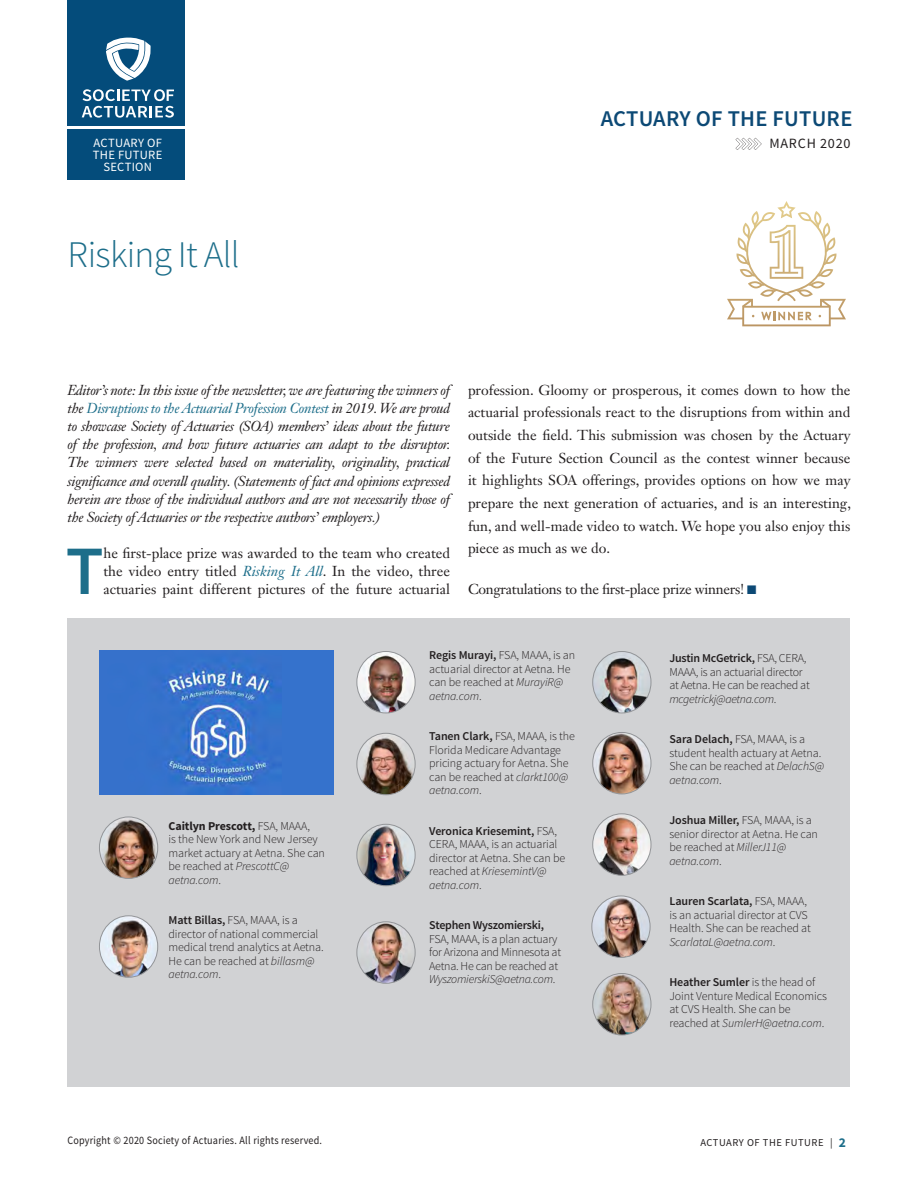
<style>
.page{position:relative;width:918px;height:1188px;background:#fff}
.page>*{position:absolute;margin:0;border:0;box-sizing:border-box;transform-origin:0 0}
.t1{font:600 69.3px "Source Sans Pro";color:#1d6e8a}
.t2{font:300 37.5px "Source Sans Pro";letter-spacing:-.02em;color:#1d6e8a}
.t3{font:600 22.5px "Source Sans Pro";letter-spacing:.01em;color:#0c4975}
.t4{font:14.25px/22.6px "Janson Text LT Std";color:#231f20;text-align:justify}
.t5{font:italic 14.25px/18.1px "Janson Text LT Std";letter-spacing:-.02em;color:#231f20;text-align:justify}
.t6{font:14.25px "Janson Text LT Std";letter-spacing:-.02em;color:#231f20}
.t7{font:14.1px "Source Sans Pro";letter-spacing:.05em;color:#231f20}
.t8{font:12.6px/12px "Source Sans Pro";letter-spacing:.02em;color:#fff;text-align:center}
.t9{font:300 12px/13.5px "Source Sans Pro";letter-spacing:-.01em;color:#231f20}
.t10{font:600 12px "Source Sans Pro";letter-spacing:-.02em;color:#231f20}
.t11{font:11.25px "Source Sans Pro";letter-spacing:.02em;color:#231f20;scale:.9 1}
.t12{font:10.5px "Source Sans Pro";letter-spacing:.05em;color:#231f20}
.s1{color:#1d6e8a}
.s2{font-style:italic;color:#1d6e8a}
.s3{font-family:"Andale Mono";color:#0c4975}
.s4{font-weight:700}
.s5{font-style:italic}
.s6{font-weight:600}
.s7{font-weight:700;font-size:13.5px;color:#1d6e8a}
</style>
<div class="page">
<svg style="left:736px;top:138px;width:26px;height:12px"></svg>
<div style="left:68px;top:618px;width:782px;height:469px;background:#d1d2d4"></div>
<img style="left:99px;top:818px;width:59px;height:60px">
<div style="left:99px;top:816px;width:59px;height:63px;border:1px solid #939598;border-radius:50%"></div>
<img style="left:358px;top:923px;width:56px;height:59px">
<div style="left:356px;top:921px;width:60px;height:63px;border:1px solid #939598;border-radius:50%"></div>
<img style="left:594px;top:651px;width:57px;height:62px">
<div style="left:592px;top:651px;width:59px;height:62px;border:1px solid #939598;border-radius:50%"></div>
<img style="left:594px;top:732px;width:57px;height:62px">
<div style="left:592px;top:732px;width:59px;height:62px;border:1px solid #939598;border-radius:50%"></div>
<img style="left:593px;top:814px;width:58px;height:61px">
<div style="left:592px;top:813px;width:59px;height:63px;border:1px solid #939598;border-radius:50%"></div>
<img style="left:593px;top:896px;width:56px;height:61px">
<div style="left:591px;top:896px;width:60px;height:62px;border:1px solid #939598;border-radius:50%"></div>
<img style="left:594px;top:974px;width:57px;height:61px">
<div style="left:592px;top:973px;width:59px;height:62px;border:1px solid #939598;border-radius:50%"></div>
<img style="left:99px;top:916px;width:59px;height:61px">
<div style="left:99px;top:915px;width:59px;height:63px;border:1px solid #939598;border-radius:50%"></div>
<img style="left:358px;top:651px;width:56px;height:62px">
<div style="left:356px;top:651px;width:60px;height:62px;border:1px solid #939598;border-radius:50%"></div>
<img style="left:358px;top:733px;width:56px;height:62px">
<div style="left:356px;top:733px;width:60px;height:62px;border:1px solid #939598;border-radius:50%"></div>
<img style="left:358px;top:824px;width:56px;height:62px">
<div style="left:356px;top:824px;width:60px;height:62px;border:1px solid #939598;border-radius:50%"></div>
<svg style="left:727px;top:201px;width:119px;height:125px"></svg>
<img style="left:99px;top:650px;width:235px;height:144px">
<div style="left:68px;top:0;width:117px;height:180px;background:#044c7b"></div>
<svg style="left:106px;top:37px;width:45px;height:44px"></svg>
<svg style="left:82px;top:89px;width:92px;height:29px"></svg>
<hr style="left:68px;top:127px;width:117px;height:2px;background:#fff">
<p class="t8" style="left:93px;top:137px;width:71px">ACTUARY OF<br>THE FUTURE<br>SECTION</p>
<h2 class="t2" style="left:68px;top:231px;width:174px">Risking It All</h2>
<h3 class="t3" style="left:601px;top:104px;width:253px">ACTUARY OF THE FUTURE</h3>
<p class="t7" style="left:769px;top:134px;width:83px">MARCH 2020</p>
<p class="t5" style="left:67px;top:381px;width:385px">Editor’s note: In this issue of the newsletter, we are featuring the winners of the <span class="s1">Disruptions to the Actuarial Profession Contest</span> in 2019. We are proud to showcase Society of Actuaries (SOA) members’ ideas about the future of the profession, and how future actuaries can adapt to the disruptor.<br>The winners were selected based on materiality, originality, practical significance and overall quality. (Statements of fact and opinions expressed herein are those of the individual authors and are not necessarily those of the Society of Actuaries or the respective authors’ employers.)</p>
<h1 class="t1" style="left:66px;top:527px;width:39px">T</h1>
<p class="t4" style="left:104px;top:544px;width:348px;line-height:18px">he first-place prize was awarded to the team who created the video entry titled <span class="s2">Risking It All</span>. In the video, three actuaries paint different pictures of the future actuarial</p>
<p class="t4" style="left:468px;top:378px;width:385px">profession. Gloomy or prosperous, it comes down to how the actuarial professionals react to the disruptions from within and outside the field. This submission was chosen by the Actuary of the Future Section Council as the contest winner because it highlights SOA offerings, provides options on how we may prepare the next generation of actuaries, and is an interesting, fun, and well-made video to watch. We hope you also enjoy this piece as much as we do.</p>
<p class="t6" style="left:468px;top:580px;width:289px">Congratulations to the first-place prize winners! <span class="s3">■</span></p>
<p class="t9" style="left:169px;top:819px;width:158px"><span class="s4">Caitlyn Prescott,</span> FSA, MAAA,<br>is the New York and New Jersey market actuary at Aetna. She can be reached at <span class="s5">PrescottC@ aetna.com</span>.</p>
<p class="t9" style="left:169px;top:914px;width:157px"><span class="s6">Matt Billas,</span> FSA, MAAA, is a director of national commercial medical trend analytics at Aetna.<br>He can be reached at <span class="s5">billasm@ aetna.com</span>.</p>
<p class="t9" style="left:429px;top:649px;width:148px"><span class="s6">Regis Murayi,</span> FSA, MAAA, is an actuarial director at Aetna. He can be reached at <span class="s5">MurayiR@ aetna.com</span>.</p>
<p class="t9" style="left:429px;top:730px;width:147px"><span class="s6">Tanen Clark,</span> FSA, MAAA, is the<br>Florida Medicare Advantage pricing actuary for Aetna. She can be reached at <span class="s5">clarkt100@ aetna.com</span>.</p>
<p class="t9" style="left:429px;top:824px;width:138px"><span class="s6">Veronica Kriesemint,</span> FSA,<br>CERA, MAAA, is an actuarial director at Aetna. She can be reached at <span class="s5">KriesemintV@ aetna.com</span>.</p>
<p class="t10" style="left:429px;top:918px;width:116px">Stephen Wyszomierski,</p>
<p class="t9" style="left:429px;top:932px;width:133px">FSA, MAAA, is a plan actuary for Arizona and Minnesota at<br>Aetna. He can be reached at<br><span class="s5">WyszomierskiS@aetna.com</span>.</p>
<p class="t9" style="left:669px;top:652px;width:142px"><span class="s6">Justin McGetrick,</span> FSA, CERA,<br>MAAA, is an actuarial director at Aetna. He can be reached at <span class="s5">mcgetrickj@aetna.com</span>.</p>
<p class="t9" style="left:669px;top:733px;width:156px"><span class="s6">Sara Delach,</span> FSA, MAAA, is a student health actuary at Aetna.<br>She can be reached at <span class="s5">DelachS@ aetna.com</span>.</p>
<p class="t9" style="left:669px;top:814px;width:150px"><span class="s6">Joshua Miller,</span> FSA, MAAA, is a senior director at Aetna. He can be reached at <span class="s5">MillerJ11@ aetna.com</span>.</p>
<p class="t9" style="left:669px;top:895px;width:143px"><span class="s6">Lauren Scarlata,</span> FSA, MAAA, is an actuarial director at CVS<br>Health. She can be reached at<br><span class="s5">ScarlataL@aetna.com</span>.</p>
<p class="t9" style="left:669px;top:976px;width:159px"><span class="s6">Heather Sumler</span> is the head of<br>Joint Venture Medical Economics at CVS Health. She can be reached at <span class="s5">SumlerH@aetna.com</span>.</p>
<p class="t11" style="left:68px;top:1133px;width:284px">Copyright © 2020 Society of Actuaries. All rights reserved.</p>
<p class="t12" style="left:700px;top:1136px;width:147px">ACTUARY OF THE FUTURE | <span class="s7">2</span></p>
</div>
